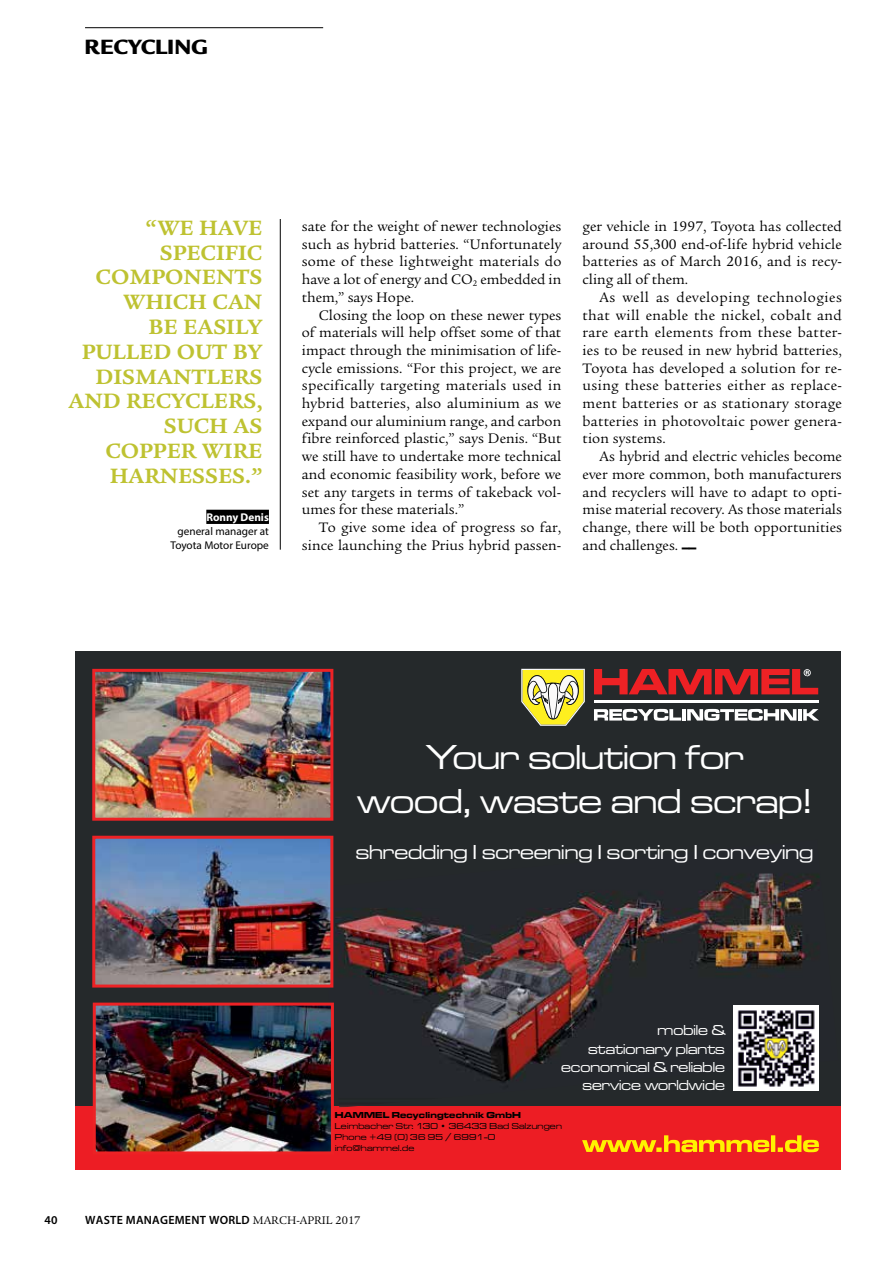
<style>
.page{position:relative;width:893px;height:1263px;background:#fff}
.page>*{position:absolute;margin:0;border:0;box-sizing:border-box;transform-origin:0 0}
.t1{font:500 expanded 36px/43.8px "Microgramma DOT";color:#fff;text-align:center}
.t2{font:700 22.5px/24.8px "Legacy Serif Std";color:#bec231;text-align:right}
.t3{font:900 22.5px "Legacy Sans Std";color:#000}
.t4{font:500 expanded 21px "Microgramma DOT";color:#fff}
.t5{font:15px/17.7px "Legacy Serif Std";letter-spacing:.005em;color:#000;text-align:justify}
.t6{font:500 expanded 15px/18.3px "Microgramma DOT";color:#fff;text-align:right}
.t7{font:600 12px "Myriad Pro";letter-spacing:.02em;color:#000}
.t8{font:11.25px/14.2px "Myriad Pro";color:#000;text-align:right}
.t9{font:700 11.25px "Myriad Pro";color:#fff}
.t10{font:500 expanded 9px/10.9px "Microgramma DOT";letter-spacing:.02em;color:#000}
.t11{font:9px "Microgramma D Bold Exte";letter-spacing:.02em;color:#000}
.s1{font-family:"Legacy Serif Std";font-weight:400}
</style>
<div class="page">
<div style="left:75px;top:651px;width:766px;height:519px;background:#25292b"></div>
<hr style="left:594px;top:700px;width:224px;height:3px;background:#fff">
<svg style="left:803px;top:709px;width:16px;height:12px"></svg>
<svg style="left:687px;top:709px;width:109px;height:12px"></svg>
<svg style="left:594px;top:709px;width:87px;height:12px"></svg>
<hr style="left:682px;top:709px;width:4px;height:11px;background:#fff">
<hr style="left:798px;top:709px;width:4px;height:11px;background:#fff">
<svg style="left:594px;top:669px;width:224px;height:25px"></svg>
<svg style="left:521px;top:669px;width:64px;height:57px"></svg>
<div style="left:75px;top:1106px;width:766px;height:64px;background:#ed1d24"></div>
<svg style="left:582px;top:1135px;width:237px;height:17px"></svg>
<img style="left:318px;top:840px;width:501px;height:268px">
<img style="left:734px;top:1005px;width:85px;height:85px">
<img style="left:96px;top:673px;width:233px;height:144px">
<div style="left:92px;top:669px;width:241px;height:152px;border:3px solid #ed2225"></div>
<img style="left:96px;top:840px;width:233px;height:143px">
<div style="left:92px;top:836px;width:241px;height:151px;border:3px solid #ed2225"></div>
<img style="left:97px;top:1006px;width:233px;height:144px">
<div style="left:93px;top:1002px;width:241px;height:152px;border:3px solid #ed2225"></div>
<hr style="left:280px;top:219px;width:1px;height:331px;background:#000">
<div style="left:206px;top:510px;width:63px;height:14px;background:#000"></div>
<hr style="left:85px;top:27px;width:238px;height:1px;background:#000">
<h2 class="t3" style="left:85px;top:33px;width:125px">RECYCLING</h2>
<h2 class="t2" style="left:69px;top:216px;width:195px">“WE HAVE<br>SPECIFIC<br>COMPONENTS<br>WHICH CAN<br>BE EASILY<br>PULLED OUT BY<br>DISMANTLERS<br>AND RECYCLERS,<br>SUCH AS<br>COPPER WIRE<br>HARNESSES.”</h2>
<p class="t9" style="left:206px;top:509px;width:64px">Ronny Denis</p>
<p class="t8" style="left:171px;top:524px;width:100px">general manager at<br>Toyota Motor Europe</p>
<p class="t5" style="left:302px;top:218px;width:261px">sate for the weight of newer technologies such as hybrid batteries. “Unfortunately some of these lightweight materials do have a lot of energy and CO<sub>2</sub> embedded in them,” says Hope.</p>
<p class="t5" style="left:302px;top:306px;width:261px;text-indent:17px">Closing the loop on these newer types of materials will help offset some of that impact through the minimisation of life&shy;cycle emissions. “For this project, we are specifically targeting materials used in hybrid batteries, also aluminium as we expand our aluminium range, and carbon fibre reinforced plastic,” says Denis. “But we still have to undertake more technical and economic feasibility work, before we set any targets in terms of takeback vol&shy;umes for these materials.”</p>
<p class="t5" style="left:302px;top:518px;width:261px;text-align:right">To give some idea of progress so far, since launching the Prius hybrid passen-</p>
<p class="t5" style="left:583px;top:218px;width:261px">ger vehicle in 1997, Toyota has collected around 55,300 end-of-life hybrid vehicle batteries as of March 2016, and is recy&shy;cling all of them.</p>
<p class="t5" style="left:583px;top:288px;width:261px;text-indent:17px">As well as developing technologies that will enable the nickel, cobalt and rare earth elements from these batter&shy;ies to be reused in new hybrid batteries, Toyota has developed a solution for re&shy;using these batteries either as replace&shy;ment batteries or as stationary storage batteries in photovoltaic power genera&shy;tion systems.</p>
<p class="t5" style="left:583px;top:448px;width:261px;text-indent:17px">As hybrid and electric vehicles become ever more common, both manufacturers and recyclers will have to adapt to opti&shy;mise material recovery. As those materials change, there will be both opportunities and challenges.</p>
<h1 class="t1" style="left:358px;top:735px;width:456px">Your solution for<br>wood, waste and scrap!</h1>
<h3 class="t4" style="left:356px;top:838px;width:459px">shredding I screening I sorting I conveying</h3>
<p class="t6" style="left:561px;top:1021px;width:165px">mobile &amp;<br>stationary plants economical &amp; reliable service worldwide</p>
<p class="t11" style="left:335px;top:1109px;width:188px">HAMMEL Recyclingtechnik GmbH</p>
<p class="t10" style="left:335px;top:1121px;width:229px">Leimbacher Str. 130 • 36433 Bad Salzungen<br>Phone +49 (0) 36 95 / 6991-0 info@hammel.de</p>
<p class="t7" style="left:45px;top:1213px;width:14px">40</p>
<p class="t7" style="left:85px;top:1213px;width:277px">WASTE MANAGEMENT WORLD <span class="s1">MARCH-APRIL 2017</span></p>
</div>
